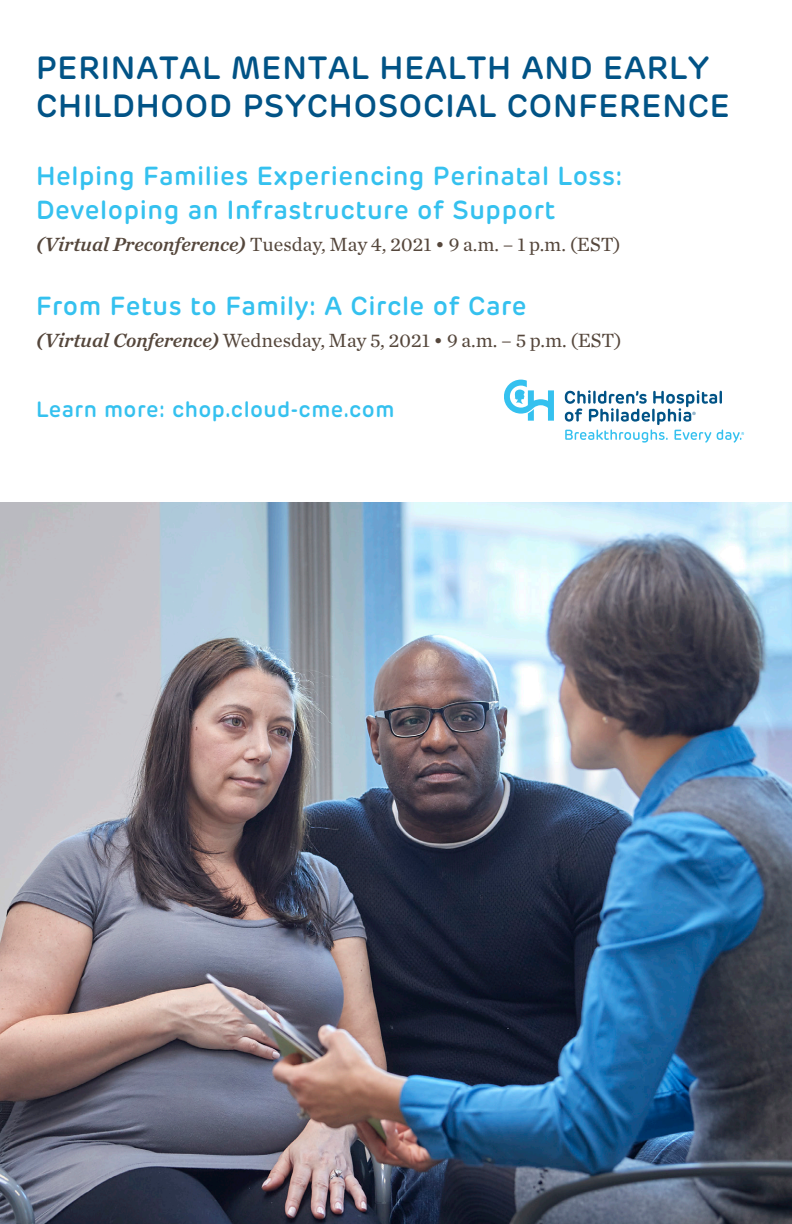
<style>
.page{position:relative;width:792px;height:1224px;background:#fff}
.page>*{position:absolute;margin:0;border:0;box-sizing:border-box;transform-origin:0 0}
.Body_Text_Headings{font:600 32px "Rubrik New";letter-spacing:.025em;color:#015386}
.Body_Text_Headings-2{font:600 26px/34px "Rubrik New";letter-spacing:.02em;color:#35c1ef}
.Body_Text_Headings-3{font:600 22px "Rubrik New";letter-spacing:.02em;color:#35c1ef}
.Body_Text{font:20px "Chronicle Text G1";color:#55473c}
.s1{font-family:"Chronicle Text G1 Semi";font-style:italic}
</style>
<div class="page">
<img style="left:0;top:502px;width:792px;height:722px">
<svg style="left:504px;top:380px;width:50px;height:41px"></svg>
<svg style="left:565px;top:390px;width:179px;height:53px"></svg>
<p class="Body_Text_Headings" style="left:36px;top:48px;width:675px">PERINATAL MENTAL HEALTH AND EARLY</p>
<p class="Body_Text_Headings" style="left:36px;top:87px;width:695px">CHILDHOOD PSYCHOSOCIAL CONFERENCE</p>
<p class="Body_Text_Headings-2" style="left:36px;top:160px;width:588px">Helping Families Experiencing Perinatal Loss:<br>Developing an Infrastructure of Support</p>
<p class="Body_Text" style="left:36px;top:229px;width:586px"><span class="s1">(Virtual Preconference)</span> Tuesday, May 4, 2021 • 9 a.m. – 1 p.m. (EST)</p>
<p class="Body_Text_Headings-2" style="left:36px;top:290px;width:492px">From Fetus to Family: A Circle of Care</p>
<p class="Body_Text" style="left:36px;top:325px;width:587px"><span class="s1">(Virtual Conference)</span> Wednesday, May 5, 2021 • 9 a.m. – 5 p.m. (EST)</p>
<p class="Body_Text_Headings-3" style="left:36px;top:396px;width:360px">Learn more: chop.cloud-cme.com</p>
</div>
